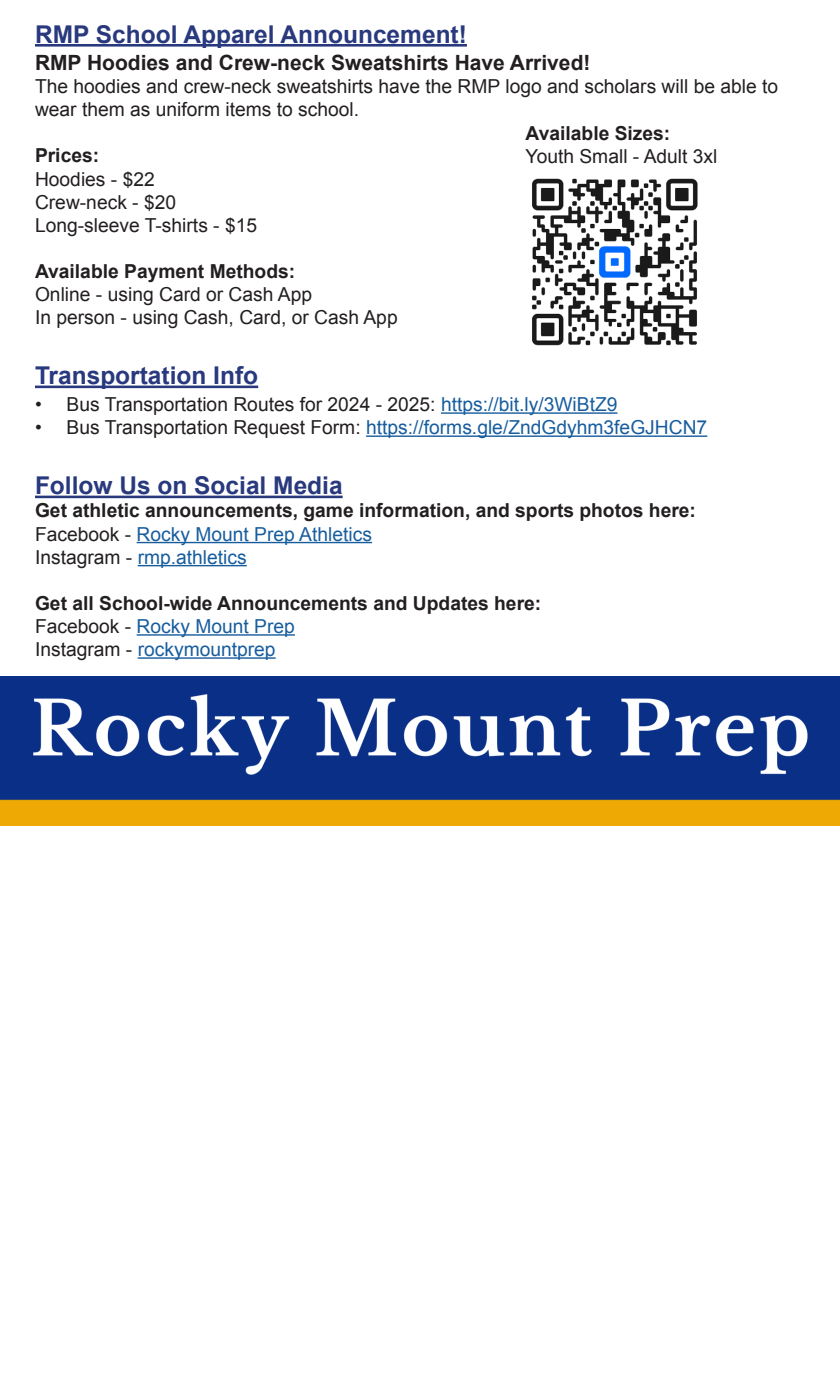
<style>
.page{position:relative;width:840px;height:1386px;background:#fff}
.page>*{position:absolute;margin:0;border:0;box-sizing:border-box;transform-origin:0 0}
.t1{font:700 24.5px "Arial";color:#29397e}
.t2{font:700 21px "Arial";color:#231f20}
.t3{font:19.25px/23.1px "Arial";color:#231f20}
.t4{font:19.25px "Arial";color:#175d9e}
.t5{font:700 19.25px "Arial";color:#231f20}
.s1{color:#175d9e}
.s2{color:#231f20}
</style>
<div class="page">
<hr style="left:35px;top:44px;width:432px;height:3px;background:#29397e">
<hr style="left:35px;top:386px;width:223px;height:2px;background:#29397e">
<hr style="left:441px;top:412px;width:177px;height:2px;background:#175d9e">
<hr style="left:366px;top:435px;width:341px;height:2px;background:#175d9e">
<hr style="left:35px;top:496px;width:308px;height:2px;background:#29397e">
<hr style="left:137px;top:542px;width:235px;height:1px;background:#175d9e">
<hr style="left:138px;top:565px;width:109px;height:1px;background:#175d9e">
<hr style="left:137px;top:634px;width:158px;height:2px;background:#175d9e">
<hr style="left:138px;top:657px;width:138px;height:2px;background:#175d9e">
<img style="left:0;top:676px;width:840px;height:149px">
<img style="left:532px;top:178px;width:166px;height:168px">
<p class="t1" style="left:35px;top:18px;width:433px">RMP School Apparel Announcement!</p>
<p class="t2" style="left:35px;top:49px;width:557px">RMP Hoodies and Crew-neck Sweatshirts Have Arrived!</p>
<p class="t3" style="left:35px;top:75px;width:745px">The hoodies and crew-neck sweatshirts have the RMP logo and scholars will be able to wear them as uniform items to school.</p>
<p class="t5" style="left:35px;top:143px;width:66px">Prices:</p>
<p class="t3" style="left:35px;top:167px;width:121px">Hoodies - $22</p>
<p class="t3" style="left:35px;top:190px;width:143px">Crew-neck - $20</p>
<p class="t3" style="left:35px;top:214px;width:224px">Long-sleeve T-shirts - $15</p>
<p class="t5" style="left:35px;top:258px;width:262px">Available Payment Methods:</p>
<p class="t3" style="left:35px;top:283px;width:279px">Online - using Card or Cash App</p>
<p class="t3" style="left:35px;top:306px;width:364px">In person - using Cash, Card, or Cash App</p>
<p class="t1" style="left:35px;top:360px;width:225px">Transportation Info</p>
<p class="t3" style="left:35px;top:393px;width:584px">• Bus Transportation Routes for 2024 - 2025: <span class="s1">https://bit.ly/3WiBtZ9</span></p>
<p class="t4" style="left:35px;top:415px;width:674px"><span class="s2">• Bus Transportation Request Form:</span> https://forms.gle/ZndGdyhm3feGJHCN7</p>
<p class="t1" style="left:35px;top:470px;width:309px">Follow Us on Social Media</p>
<p class="t5" style="left:35px;top:498px;width:663px">Get athletic announcements, game information, and sports photos here:</p>
<p class="t4" style="left:35px;top:521px;width:339px"><span class="s2">Facebook -</span> Rocky Mount Prep Athletics</p>
<p class="t4" style="left:35px;top:544px;width:213px"><span class="s2">Instagram -</span> rmp.athletics</p>
<p class="t5" style="left:35px;top:590px;width:508px">Get all School-wide Announcements and Updates here:</p>
<p class="t4" style="left:35px;top:614px;width:261px"><span class="s2">Facebook -</span> Rocky Mount Prep</p>
<p class="t4" style="left:35px;top:637px;width:242px"><span class="s2">Instagram -</span> rockymountprep</p>
<p class="t5" style="left:526px;top:121px;width:146px">Available Sizes:</p>
<p class="t3" style="left:526px;top:145px;width:193px">Youth Small - Adult 3xl</p>
</div>
